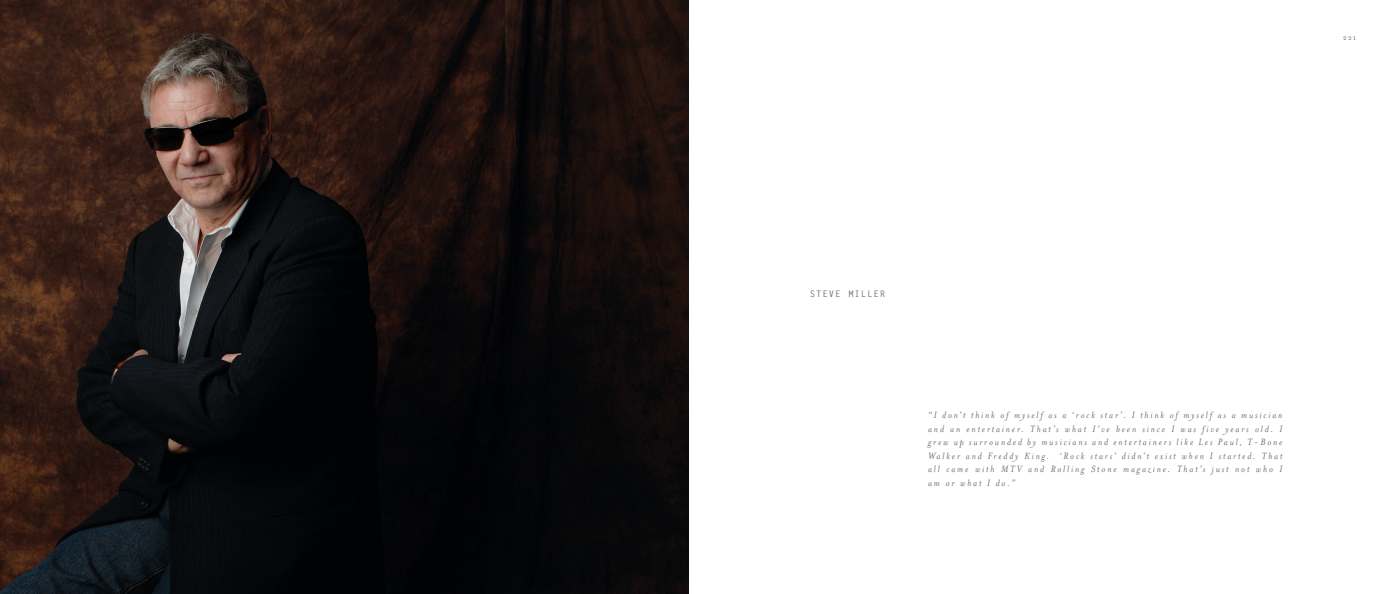
<style>
.page{position:relative;width:1377px;height:594px;background:#fff}
.page>*{position:absolute;margin:0;border:0;box-sizing:border-box;transform-origin:0 0}
.t1{font:italic 10.5px/13.5px "Mrs Eaves";letter-spacing:.175em;color:#6d6e71;text-align:justify}
.t2{font:700 9px "Letter Gothic Std";letter-spacing:.1em;color:#6d6e71}
.t3{font:8.25px "Mrs Eaves All Small Caps";color:#6d6e71}
</style>
<div class="page">
<img style="left:0;top:0;width:688px;height:594px">
<p class="t3" style="left:1343px;top:35px;width:14px">221</p>
<p class="t2" style="left:810px;top:288px;width:77px">STEVE MILLER</p>
<p class="t1" style="left:928px;top:408px;width:356px">“I don’t think of myself as a ‘rock star’. I think of myself as a musician and an entertainer. That’s what I’ve been since I was five years old. I grew up surrounded by musicians and entertainers like Les Paul, T-Bone Walker and Freddy King. ‘Rock stars’ didn’t exist when I started. That all came with MTV and Rolling Stone magazine. That’s just not who I am or what I do.”</p>
</div>
